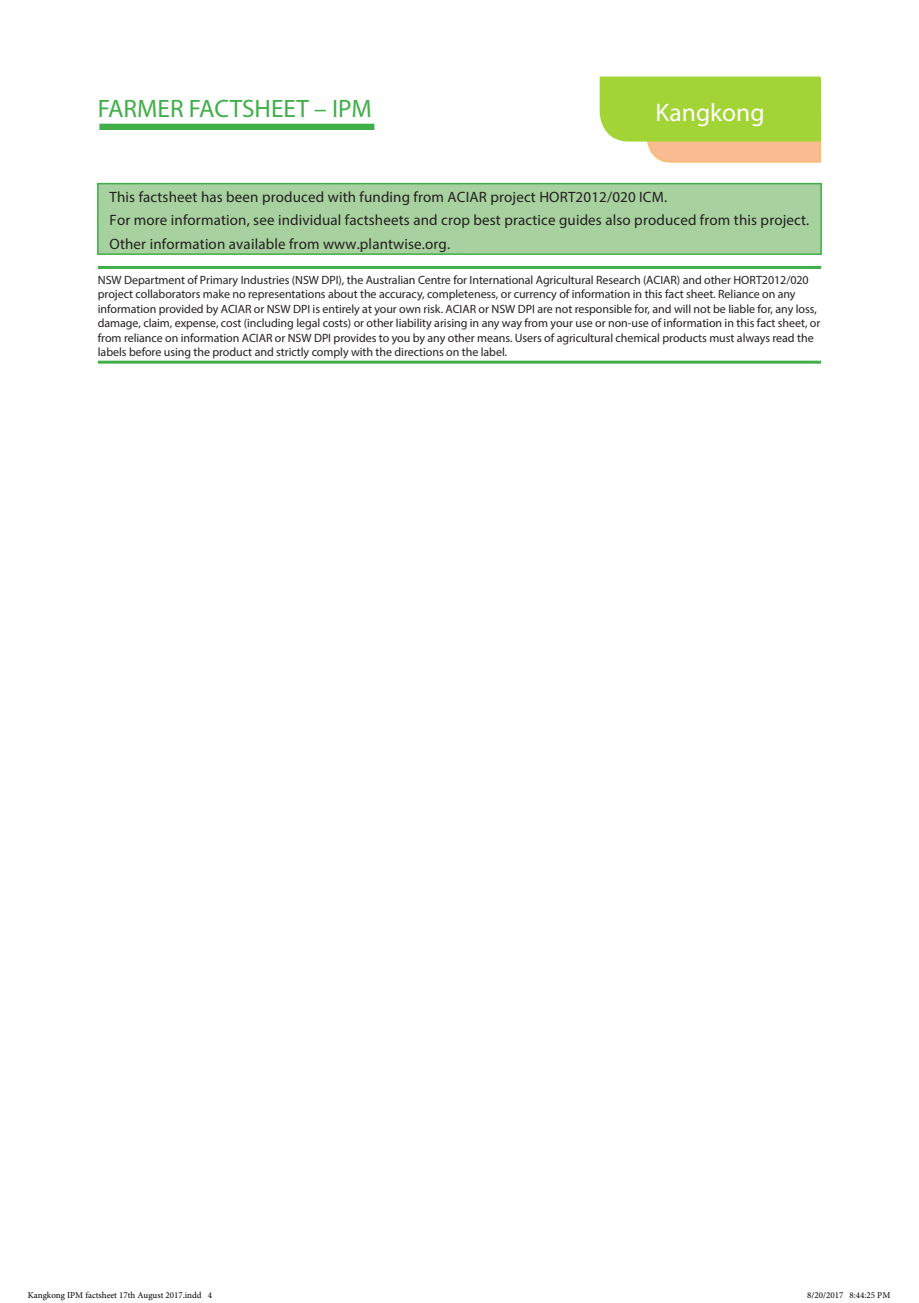
<style>
.page{position:relative;width:919px;height:1303px;background:#fff}
.page>*{position:absolute;margin:0;border:0;box-sizing:border-box;transform-origin:0 0}
.t1{font:25.5px "Myriad Pro";color:#fff}
.t2{font:25.2px "Myriad Pro";color:#40ae49}
.text_11_MPro{font:15px "Myriad Pro";letter-spacing:.01em;color:#231f20}
.Disclaimer_font{font:12px/14.4px "Myriad Pro";letter-spacing:-.005em;color:#231f20}
.t3{font:9px "Minion Pro";color:#000}
</style>
<div class="page">
<div style="left:97px;top:183px;width:724px;height:72px;background:#a7d19e;border:2px solid #40ae49"></div>
<hr style="left:98px;top:266px;width:723px;height:3px;background:#40ae49">
<hr style="left:98px;top:361px;width:723px;height:3px;background:#40ae49">
<svg style="left:599px;top:77px;width:222px;height:86px;background:#b8d254"></svg>
<div style="left:99px;top:124px;width:275px;height:6px;background:#40ae49"></div>
<h2 class="t2" style="left:98px;top:93px;width:275px">FARMER FACTSHEET – IPM</h2>
<h1 class="t1" style="left:655px;top:96px;width:111px">Kangkong</h1>
<p class="text_11_MPro" style="left:109px;top:188px;width:559px">This factsheet has been produced with funding from ACIAR project HORT2012/020 ICM.</p>
<p class="text_11_MPro" style="left:109px;top:211px;width:701px">For more information, see individual factsheets and crop best practice guides also produced from this project.</p>
<p class="text_11_MPro" style="left:109px;top:235px;width:342px">Other information available from www.plantwise.org.</p>
<p class="Disclaimer_font" style="left:98px;top:272px;width:724px">NSW Department of Primary Industries (NSW DPI), the Australian Centre for International Agricultural Research (ACIAR) and other HORT2012/020 project collaborators make no representations about the accuracy, completeness, or currency of information in this fact sheet. Reliance on any information provided by ACIAR or NSW DPI is entirely at your own risk. ACIAR or NSW DPI are not responsible for, and will not be liable for, any loss, damage, claim, expense, cost (including legal costs) or other liability arising in any way from your use or non-use of information in this fact sheet, or from reliance on information ACIAR or NSW DPI provides to you by any other means. Users of agricultural chemical products must always read the labels before using the product and strictly comply with the directions on the label.</p>
<p class="t3" style="left:28px;top:1289px;width:186px">Kangkong IPM factsheet 17th August 2017.indd 4</p>
<p class="t3" style="left:807px;top:1289px;width:85px">8/20/2017 8:44:25 PM</p>
</div>
